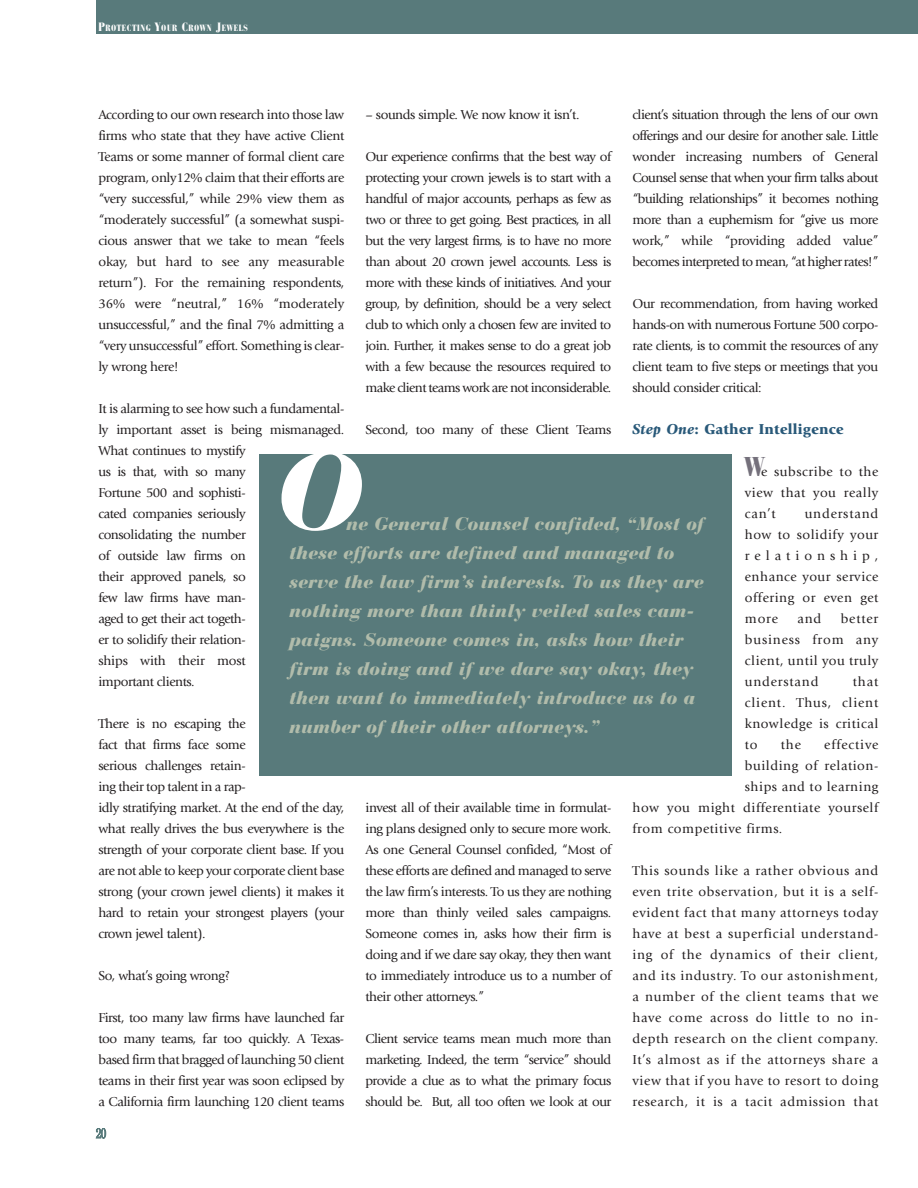
<style>
.page{position:relative;width:918px;height:1188px;background:#fff}
.page>*{position:absolute;margin:0;border:0;box-sizing:border-box;transform-origin:0 0}
.t1{font:italic 900 108px "Bauer Bodoni";color:#fff}
.t2{font:italic 900 18px/29px "Bauer Bodoni";color:#b1bcab}
.t3{font:900 15px "Giovanni";letter-spacing:.015em;color:#295979}
.t4{font:13.5px/21px "Giovanni";letter-spacing:-.035em;color:#231f20;text-align:justify}
.t5{font:13.5px "Giovanni";letter-spacing:.04em;color:#231f20}
.t6{font:13.5px "Giovanni";letter-spacing:.06em;color:#231f20}
.t7{font:13.5px "Bauer Bodoni";color:#587a7b;scale:.75 1}
.t8{font:900 condensed 9px "Bauer Bodoni";letter-spacing:.07em;color:#fff}
.s1{font-size:12px}
.s2{font-style:italic}
.s3{font-family:"Bauer Bodoni";font-weight:900;font-stretch:condensed;font-size:27px;color:#74707b}
</style>
<div class="page">
<div style="left:97px;top:0;width:821px;height:33px;background:#587a7b"></div>
<div style="left:259px;top:454px;width:472px;height:322px;background:#587a7b"></div>
<p class="t8" style="left:98px;top:25px;width:151px"><span class="s1">P</span>ROTECTING <span class="s1">Y</span>OUR <span class="s1">C</span>ROWN <span class="s1">J</span>EWELS</p>
<p class="t4" style="left:632px;top:105px;width:247px">client’s situation through the lens of our own offerings and our desire for another sale. Little wonder increasing numbers of General Counsel sense that when your firm talks about “building relationships” it becomes nothing more than a euphemism for “give us more work,” while “providing added value” becomes interpreted to mean, “at higher rates!”</p>
<p class="t4" style="left:632px;top:294px;width:247px">Our recommendation, from having worked hands-on with numerous Fortune 500 corpo&shy;rate clients, is to commit the resources of any client team to five steps or meetings that you should consider critical:</p>
<p class="t3" style="left:632px;top:423px;width:213px"><span class="s2">Step One</span>: Gather Intelligence</p>
<p class="t4" style="left:745px;top:462px;width:135px"><span class="s3">W</span>e subscribe to the view that you really can’t</p>
<p class="t4" style="left:365px;top:105px;width:216px">– sounds simple. We now know it isn’t.</p>
<p class="t4" style="left:365px;top:147px;width:247px">Our experience confirms that the best way of protecting your crown jewels is to start with a handful of major accounts, perhaps as few as two or three to get going. Best practices, in all but the very largest firms, is to have no more than about 20 crown jewel accounts. Less is more with these kinds of initiatives. And your group, by definition, should be a very select club to which only a chosen few are invited to join. Further, it makes sense to do a great job with a few because the resources required to make client teams work are not inconsiderable.</p>
<p class="t4" style="left:365px;top:420px;width:247px">Second, too many of these Client Teams</p>
<p class="t4" style="left:98px;top:105px;width:247px">According to our own research into those law firms who state that they have active Client Teams or some manner of formal client care program, only12% claim that their efforts are “very successful,” while 29% view them as “moderately successful” (a somewhat suspi&shy;cious answer that we take to mean “feels okay, but hard to see any measurable return”). For the remaining respondents, 36% were “neutral,” 16% “moderately unsuccessful,” and the final 7% admitting a “very unsuccessful” effort. Something is clear&shy;ly wrong here!</p>
<p class="t4" style="left:98px;top:399px;width:247px;text-align:left">It is alarming to see how such a fundamental&shy;ly important asset is being mismanaged.<br>What continues to mystify<br>us is that, with so many<br>Fortune 500 and sophisti-<br>cated companies seriously<br>consolidating the number<br>of outside law firms on<br>their approved panels, so<br>few law firms have man-<br>aged to get their act togeth-<br>er to solidify their relation-<br>ships with their most<br>important clients.</p>
<p class="t4" style="left:98px;top:714px;width:247px;text-align:left">There is no escaping the<br>fact that firms face some<br>serious challenges retain-<br>ing their top talent in a rap-<br>idly stratifying market. At the end of the day, what really drives the bus everywhere is the strength of your corporate client base. If you are not able to keep your corporate client base strong (your crown jewel clients) it makes it hard to retain your strongest players (your crown jewel talent).</p>
<p class="t4" style="left:98px;top:966px;width:133px">So, what’s going wrong?</p>
<p class="t4" style="left:98px;top:1008px;width:247px">First, too many law firms have launched far too many teams, far too quickly. A Texas&shy;based firm that bragged of launching 50 client teams in their first year was soon eclipsed by a California firm launching 120 client teams</p>
<p class="t7" style="left:96px;top:1128px;width:15px">20</p>
<h1 class="t1" style="left:274px;top:450px;width:91px">O</h1>
<p class="t4" style="left:745px;top:504px;width:135px;text-indent:60px">understand how to solidify your relationship, enhance your service offering or even get more</p>
<p class="t2" style="left:289px;top:511px;width:416px;text-indent:57px">ne General Counsel confided, “Most of these efforts are defined and managed to serve the law firm’s interests. To us they are nothing more than thinly veiled sales cam&shy;paigns. Someone comes in, asks how their firm is doing and if we dare say okay, they then want to immediately introduce us to a number of their other attorneys.”</p>
<p class="t4" style="left:745px;top:609px;width:135px;text-indent:96px">better business from any client, until you truly understand</p>
<p class="t4" style="left:797px;top:609px;width:25px">and</p>
<p class="t4" style="left:745px;top:672px;width:135px;text-indent:108px">that client. Thus, client knowledge is critical to</p>
<p class="t4" style="left:781px;top:735px;width:22px">the</p>
<p class="t6" style="left:824px;top:740px;width:56px">effective</p>
<p class="t5" style="left:745px;top:761px;width:135px">building of relation-</p>
<p class="t5" style="left:745px;top:782px;width:135px">ships and to learning</p>
<p class="t5" style="left:632px;top:803px;width:247px">how you might differentiate yourself</p>
<p class="t5" style="left:632px;top:824px;width:151px">from competitive firms.</p>
<p class="t4" style="left:632px;top:861px;width:247px">This sounds like a rather obvious and even trite observation, but it is a self&shy;evident fact that many attorneys today have at best a superficial understand&shy;ing of the dynamics of their client, and its industry. To our astonishment, a number of the client teams that we have come across do little to no in&shy;depth research on the client company.<br>It’s almost as if the attorneys share a view that if you have to resort to doing research, it is a tacit admission that</p>
<p class="t4" style="left:365px;top:798px;width:247px">invest all of their available time in formulat&shy;ing plans designed only to secure more work.<br>As one General Counsel confided, “Most of these efforts are defined and managed to serve the law firm’s interests. To us they are nothing more than thinly veiled sales campaigns.<br>Someone comes in, asks how their firm is doing and if we dare say okay, they then want to immediately introduce us to a number of their other attorneys.”</p>
<p class="t4" style="left:365px;top:1029px;width:247px">Client service teams mean much more than marketing. Indeed, the term “service” should provide a clue as to what the primary focus should be. But, all too often we look at our</p>
</div>
